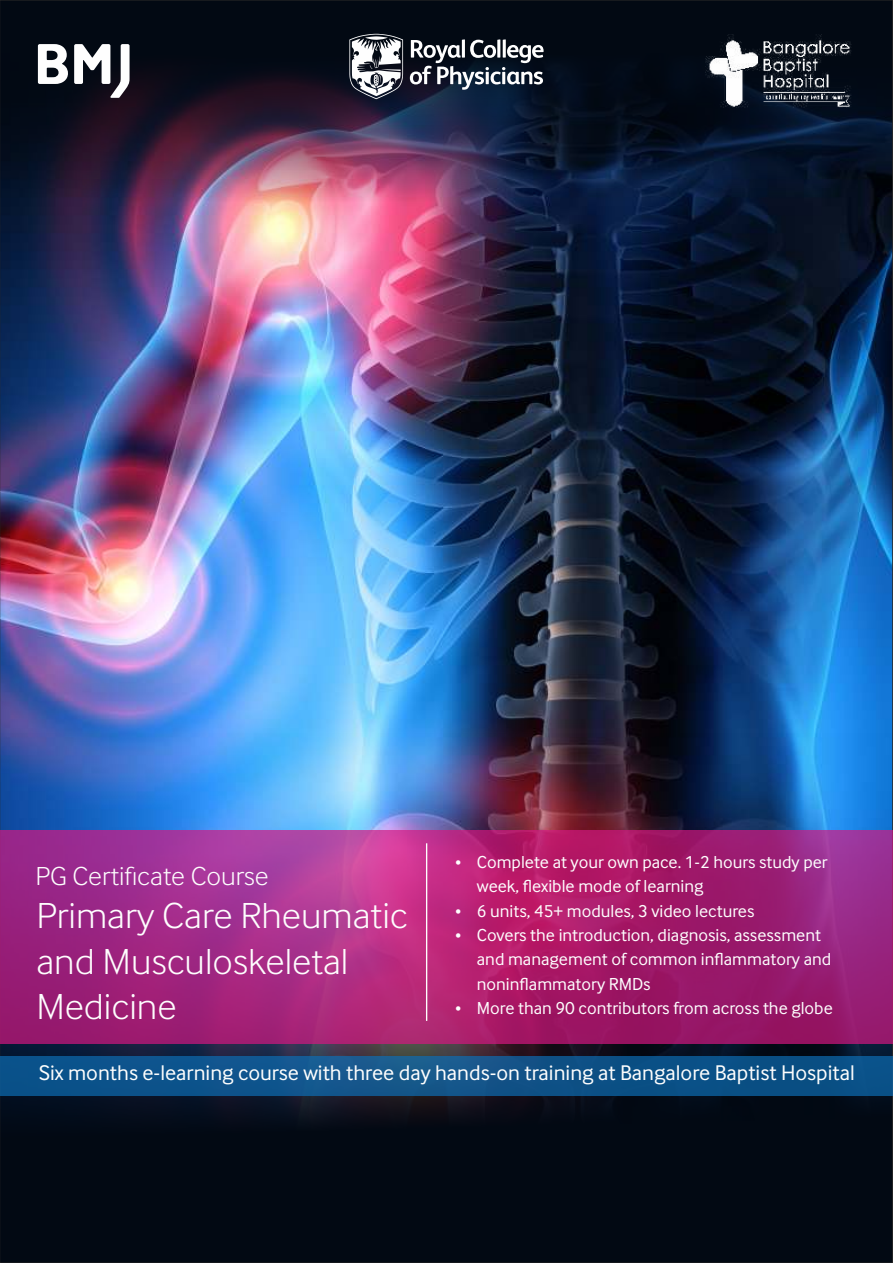
<style>
.page{position:relative;width:893px;height:1263px;background:#fff}
.page>*{position:absolute;margin:0;border:0;box-sizing:border-box;transform-origin:0 0}
.t1{font:300 37.5px/45.2px "Inter Face";color:#fefefe;scale:1.05 1}
.t2{font:300 27px "Inter Face";color:#fefefe;scale:1.05 1}
.t3{font:22.05px "Inter Face";color:#fefefe}
.t4{font:18px/24.5px "Inter Face";color:#fefefe}
</style>
<div class="page">
<img style="left:2px;top:269px;width:889px;height:465px">
<img style="left:2px;top:2px;width:889px;height:267px">
<img style="left:2px;top:734px;width:889px;height:527px">
<svg style="left:0;top:830px;width:893px;height:214px;background:#a5247a"></svg>
<div style="left:0;top:1056px;width:893px;height:40px;background:linear-gradient(to right,#10558e,#0c5085)"></div>
<hr style="left:426px;top:843px;width:1px;height:178px;background:#fefefe">
<svg style="left:38px;top:44px;width:30px;height:40px"></svg>
<svg style="left:74px;top:44px;width:56px;height:54px"></svg>
<img style="left:706px;top:35px;width:148px;height:78px">
<svg style="left:410px;top:39px;width:134px;height:51px"></svg>
<svg style="left:349px;top:34px;width:54px;height:65px"></svg>
<svg style="left:456px;top:860px;width:4px;height:4px"></svg>
<svg style="left:456px;top:909px;width:4px;height:4px"></svg>
<svg style="left:456px;top:1006px;width:4px;height:5px"></svg>
<svg style="left:456px;top:933px;width:4px;height:4px"></svg>
<h2 class="t2" style="left:36px;top:867px;width:224px">PG Certificate Course</h2>
<h1 class="t1" style="left:36px;top:897px;width:355px">Primary Care Rheumatic and Musculoskeletal<br>Medicine</h1>
<p class="t4" style="left:477px;top:851px;width:352px">Complete at your own pace. 1-2 hours study per week, flexible mode of learning<br>6 units, 45+ modules, 3 video lectures</p>
<p class="t4" style="left:477px;top:924px;width:356px">Covers the introduction, diagnosis, assessment and management of common inflammatory and noninflammatory RMDs</p>
<p class="t4" style="left:477px;top:997px;width:358px">More than 90 contributors from across the globe</p>
<p class="t3" style="left:39px;top:1066px;width:818px">Six months e-learning course with three day hands-on training at Bangalore Baptist Hospital</p>
</div>
